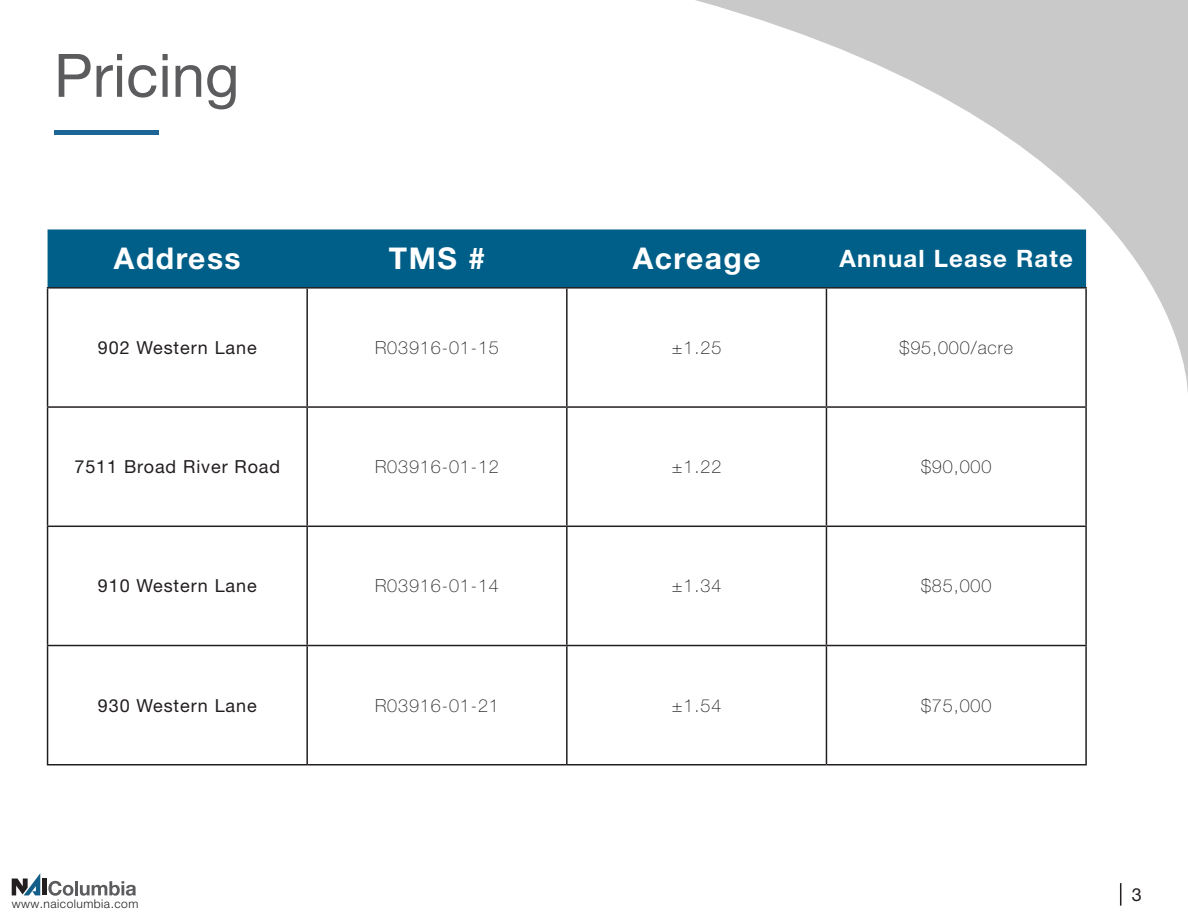
<style>
.page{position:relative;width:1188px;height:918px;background:#fff}
.page>*{position:absolute;margin:0;border:0;box-sizing:border-box;transform-origin:0 0}
.t1{font:60px "Helvetica Neue LT Std";color:#5c5c5f}
.t2{font:700 30px "Helvetica Neue LT Std";letter-spacing:.05em;color:#fff}
.t3{font:700 24px "Helvetica Neue LT Std";letter-spacing:.05em;color:#fff}
.t4{font:100 18px "Helvetica Neue LT Std";letter-spacing:.05em;color:#231f20}
.t5{font:18px "Helvetica Neue LT Std";letter-spacing:.05em;color:#231f20}
.t6{font:300 12px "Helvetica Neue LT Std";letter-spacing:.04em;color:#231f20}
</style>
<div class="page">
<hr style="left:42px;top:879px;width:4px;height:16px;background:#231f20">
<svg style="left:12px;top:873px;width:28px;height:22px"></svg>
<svg style="left:48px;top:881px;width:25px;height:15px"></svg>
<hr style="left:75px;top:881px;width:3px;height:14px;background:#5c5c5f">
<svg style="left:80px;top:881px;width:56px;height:15px"></svg>
<svg style="left:1120px;top:883px;width:1px;height:23px"></svg>
<hr style="left:54px;top:131px;width:105px;height:4px;background:#1d6497">
<svg style="left:695px;top:0;width:493px;height:396px"></svg>
<div style="left:48px;top:230px;width:1038px;height:57px;background:#005f88"></div>
<hr style="left:306px;top:289px;width:2px;height:117px;background:#231f20">
<hr style="left:566px;top:289px;width:2px;height:117px;background:#231f20">
<hr style="left:826px;top:289px;width:1px;height:117px;background:#231f20">
<hr style="left:47px;top:406px;width:260px;height:2px;background:#231f20">
<hr style="left:307px;top:406px;width:260px;height:2px;background:#231f20">
<hr style="left:306px;top:408px;width:2px;height:118px;background:#231f20">
<hr style="left:567px;top:406px;width:259px;height:2px;background:#231f20">
<hr style="left:566px;top:408px;width:2px;height:118px;background:#231f20">
<hr style="left:826px;top:406px;width:261px;height:2px;background:#231f20">
<hr style="left:826px;top:408px;width:1px;height:118px;background:#231f20">
<hr style="left:47px;top:526px;width:260px;height:1px;background:#231f20">
<hr style="left:307px;top:526px;width:260px;height:1px;background:#231f20">
<hr style="left:306px;top:527px;width:2px;height:118px;background:#231f20">
<hr style="left:567px;top:526px;width:259px;height:1px;background:#231f20">
<hr style="left:566px;top:527px;width:2px;height:118px;background:#231f20">
<hr style="left:826px;top:526px;width:261px;height:1px;background:#231f20">
<hr style="left:826px;top:527px;width:1px;height:118px;background:#231f20">
<hr style="left:47px;top:645px;width:260px;height:1px;background:#231f20">
<hr style="left:307px;top:645px;width:260px;height:1px;background:#231f20">
<hr style="left:306px;top:646px;width:2px;height:118px;background:#231f20">
<hr style="left:567px;top:645px;width:259px;height:1px;background:#231f20">
<hr style="left:566px;top:646px;width:2px;height:118px;background:#231f20">
<hr style="left:826px;top:645px;width:261px;height:1px;background:#231f20">
<hr style="left:826px;top:646px;width:1px;height:118px;background:#231f20">
<hr style="left:47px;top:764px;width:260px;height:1px;background:#231f20">
<hr style="left:307px;top:764px;width:260px;height:1px;background:#231f20">
<hr style="left:567px;top:764px;width:259px;height:1px;background:#231f20">
<hr style="left:826px;top:764px;width:261px;height:1px;background:#231f20">
<hr style="left:47px;top:289px;width:1px;height:117px;background:#231f20">
<hr style="left:47px;top:408px;width:1px;height:118px;background:#231f20">
<hr style="left:47px;top:527px;width:1px;height:118px;background:#231f20">
<hr style="left:47px;top:646px;width:1px;height:118px;background:#231f20">
<hr style="left:1085px;top:289px;width:2px;height:117px;background:#231f20">
<hr style="left:1085px;top:408px;width:2px;height:118px;background:#231f20">
<hr style="left:1085px;top:527px;width:2px;height:118px;background:#231f20">
<hr style="left:1085px;top:646px;width:2px;height:118px;background:#231f20">
<hr style="left:47px;top:287px;width:260px;height:2px;background:#231f20">
<hr style="left:307px;top:287px;width:260px;height:2px;background:#231f20">
<hr style="left:567px;top:287px;width:259px;height:2px;background:#231f20">
<hr style="left:826px;top:287px;width:261px;height:2px;background:#231f20">
<p class="t1" style="left:54px;top:40px;width:187px">Pricing</p>
<p class="t2" style="left:114px;top:240px;width:128px">Address</p>
<p class="t2" style="left:389px;top:240px;width:98px">TMS #</p>
<p class="t2" style="left:633px;top:240px;width:129px">Acreage</p>
<p class="t3" style="left:840px;top:244px;width:235px">Annual Lease Rate</p>
<p class="t5" style="left:98px;top:337px;width:160px">902 Western Lane</p>
<p class="t4" style="left:375px;top:337px;width:125px">R03916-01-15</p>
<p class="t4" style="left:672px;top:337px;width:51px">±1.25</p>
<p class="t4" style="left:899px;top:337px;width:115px">$95,000/acre</p>
<p class="t5" style="left:75px;top:456px;width:207px">7511 Broad River Road</p>
<p class="t4" style="left:375px;top:456px;width:125px">R03916-01-12</p>
<p class="t4" style="left:672px;top:456px;width:51px">±1.22</p>
<p class="t4" style="left:921px;top:456px;width:72px">$90,000</p>
<p class="t5" style="left:98px;top:575px;width:160px">910 Western Lane</p>
<p class="t4" style="left:375px;top:576px;width:125px">R03916-01-14</p>
<p class="t4" style="left:672px;top:576px;width:51px">±1.34</p>
<p class="t4" style="left:921px;top:576px;width:72px">$85,000</p>
<p class="t5" style="left:98px;top:694px;width:160px">930 Western Lane</p>
<p class="t4" style="left:375px;top:695px;width:125px">R03916-01-21</p>
<p class="t4" style="left:672px;top:695px;width:51px">±1.54</p>
<p class="t4" style="left:921px;top:695px;width:72px">$75,000</p>
<p class="t6" style="left:12px;top:897px;width:128px">www.naicolumbia.com</p>
<p class="t5" style="left:1132px;top:884px;width:12px">3</p>
</div>
